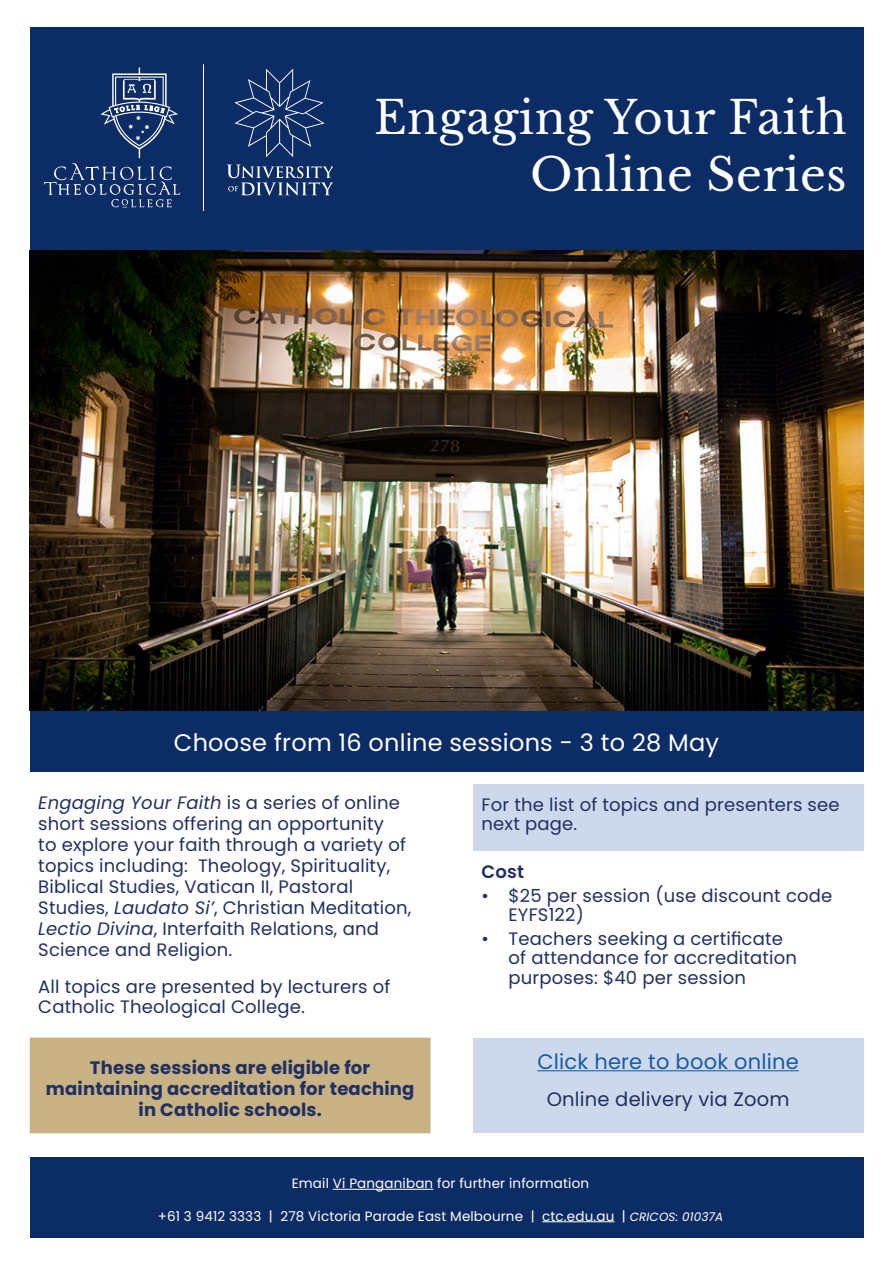
<style>
.page{position:relative;width:893px;height:1263px;background:#fff}
.page>*{position:absolute;margin:0;border:0;box-sizing:border-box;transform-origin:0 0}
.t1{font:45px/57px "Libre Baskerville";letter-spacing:.01em;color:#fff;text-align:right}
.t2{font:24px "Poppins";letter-spacing:.01em;color:#fff}
.A_head{font:21px "Poppins";letter-spacing:.01em;color:#175d9e}
.A_head-2{font:19.5px "Poppins";letter-spacing:.01em;color:#203062}
.t3{font:18px/21px "Poppins";letter-spacing:.01em;color:#203062}
.t4{font:700 18px/21px "Poppins";letter-spacing:.01em;color:#203062;text-align:center}
.t5{font:600 18px "Poppins";color:#203062}
.t6{font:13.5px "Poppins";letter-spacing:.01em;color:#fff}
.s1{font-style:italic}
.s2{font-style:italic;font-size:12px}
</style>
<div class="page">
<div style="left:473px;top:1039px;width:390px;height:94px;background:#ced8ed"></div>
<hr style="left:537px;top:1070px;width:262px;height:1px;background:#175d9e">
<div style="left:30px;top:28px;width:833px;height:225px;background:#0c2c65"></div>
<hr style="left:203px;top:65px;width:1px;height:145px;background:#fff">
<svg style="left:44px;top:67px;width:136px;height:141px"></svg>
<svg style="left:228px;top:165px;width:105px;height:30px"></svg>
<svg style="left:234px;top:69px;width:91px;height:88px"></svg>
<div style="left:30px;top:705px;width:833px;height:67px;background:#0c2c65"></div>
<div style="left:30px;top:1157px;width:833px;height:80px;background:#0c2c65"></div>
<hr style="left:333px;top:1189px;width:100px;height:1px;background:#fff">
<hr style="left:542px;top:1221px;width:72px;height:1px;background:#fff">
<div style="left:473px;top:783px;width:390px;height:67px;background:#ced8ed"></div>
<div style="left:31px;top:1039px;width:398px;height:93px;background:#c8b182"></div>
<div style="left:30px;top:1037px;width:401px;height:96px;border:3px solid #c8b182"></div>
<img style="left:30px;top:251px;width:833px;height:460px">
<p class="t1" style="left:374px;top:89px;width:474px">Engaging Your Faith<br>Online Series</p>
<p class="t2" style="left:174px;top:729px;width:547px">Choose from 16 online sessions - 3 to 28 May</p>
<p class="t3" style="left:38px;top:792px;width:375px"><span class="s1">Engaging Your Faith</span> is a series of online short sessions offering an opportunity<br>to explore your faith through a variety of topics including: Theology, Spirituality, Biblical Studies, Vatican II, Pastoral Studies, <span class="s1">Laudato Si’</span>, Christian Meditation, <span class="s1">Lectio Divina</span>, Interfaith Relations, and Science and Religion.</p>
<p class="t3" style="left:38px;top:977px;width:354px;line-height:19.5px">All topics are presented by lecturers of<br>Catholic Theological College.</p>
<p class="t4" style="left:46px;top:1057px;width:370px">These sessions are eligible for maintaining accreditation for teaching in Catholic schools.</p>
<p class="t3" style="left:482px;top:795px;width:360px;line-height:19.5px">For the list of topics and presenters see next page.</p>
<p class="t5" style="left:482px;top:861px;width:44px">Cost</p>
<p class="t3" style="left:509px;top:886px;width:325px;line-height:19.5px;text-indent:-27px">• $25 per session (use discount code<br>EYFS122)</p>
<p class="t3" style="left:509px;top:929px;width:290px;line-height:19.5px;text-indent:-27px">• Teachers seeking a certificate of attendance for accreditation purposes: $40 per session</p>
<p class="A_head" style="left:537px;top:1050px;width:263px">Click here to book online</p>
<p class="A_head-2" style="left:547px;top:1087px;width:244px">Online delivery via Zoom</p>
<p class="t6" style="left:292px;top:1176px;width:299px">Email Vi Panganiban for further information</p>
<p class="t6" style="left:158px;top:1208px;width:567px">+61 3 9412 3333 | 278 Victoria Parade East Melbourne | ctc.edu.au | <span class="s2">CRICOS: 01037A</span></p>
</div>
